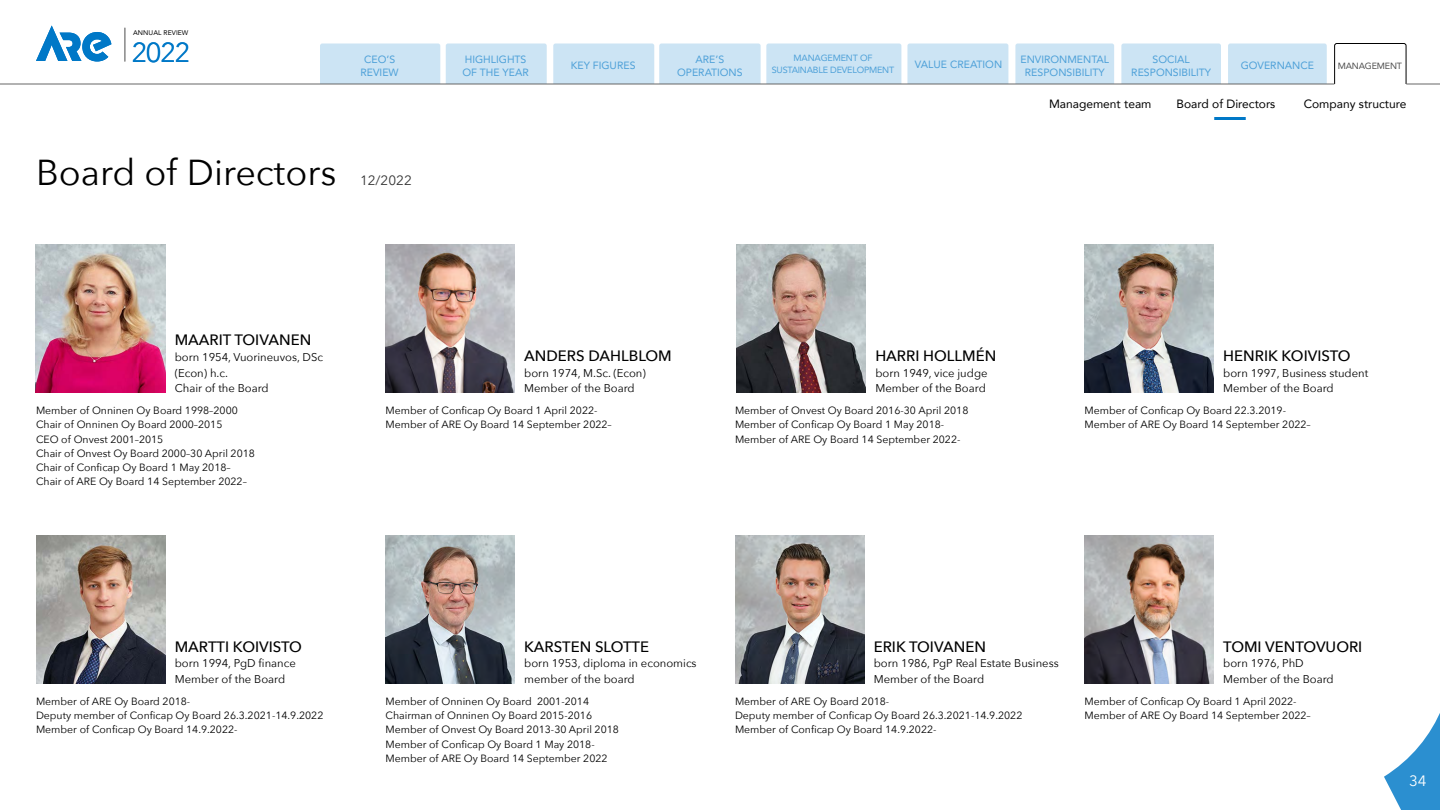
<style>
.page{position:relative;width:1440px;height:810px;background:#fff}
.page>*{position:absolute;margin:0;border:0;box-sizing:border-box;transform-origin:0 0}
.t1{font:36px "Avenir Next";color:#000}
.t2{font:300 27.45px "Avenir";color:#0078c7}
.t3{font:500 15px "Avenir Next";color:#000}
.t4{font:15px "Avenir Next";color:#fff}
.t5{font:13.5px "Avenir Next";color:#333}
.t6{font:12px "Avenir";color:#000}
.t7{font:11.25px/15.8px "Avenir Next";color:#000}
.t8{font:10.5px/14.2px "Avenir Next";color:#000}
.t9{font:10.5px/13.5px "Avenir";color:#4da0d8;text-align:center}
.t10{font:9px/12px "Avenir";letter-spacing:-.02em;color:#4da0d8;text-align:center}
.t11{font:9px "Avenir";letter-spacing:-.02em;color:#4d4d4d}
.t12{font:6.75px "Avenir";letter-spacing:.01em;color:#000}
</style>
<div class="page">
<svg style="left:51px;top:25px;width:1356px;height:58px"></svg>
<div style="left:766px;top:44px;width:135px;height:53px;background:#cce4f4;border-radius:2px"></div>
<div style="left:907px;top:44px;width:101px;height:53px;background:#cce4f4;border-radius:2px"></div>
<div style="left:1228px;top:44px;width:99px;height:53px;background:#cce4f4;border-radius:2px"></div>
<div style="left:320px;top:44px;width:120px;height:53px;background:#cce4f4;border-radius:2px"></div>
<div style="left:446px;top:44px;width:101px;height:53px;background:#cce4f4;border-radius:2px"></div>
<div style="left:553px;top:44px;width:101px;height:53px;background:#cce4f4;border-radius:2px"></div>
<div style="left:659px;top:44px;width:102px;height:53px;background:#cce4f4;border-radius:2px"></div>
<div style="left:1015px;top:44px;width:99px;height:53px;background:#cce4f4;border-radius:2px"></div>
<div style="left:1121px;top:44px;width:100px;height:53px;background:#cce4f4;border-radius:2px"></div>
<svg style="left:36px;top:26px;width:75px;height:36px"></svg>
<hr style="left:125px;top:28px;width:1px;height:34px;background:#858585">
<div style="left:1335px;top:44px;width:71px;height:53px;background:#fff;border-radius:2px"></div>
<div style="left:1334px;top:43px;width:72px;height:54px;border:1px solid #000;border-radius:2px"></div>
<div style="left:0;top:84px;width:1440px;height:726px;background:#fff"></div>
<hr style="left:0;top:84px;width:1334px;height:1px;background:#666">
<hr style="left:1406px;top:84px;width:34px;height:1px;background:#666">
<hr style="left:1214px;top:117px;width:32px;height:3px;background:#0078c7">
<svg style="left:1384px;top:713px;width:56px;height:97px"></svg>
<img style="left:36px;top:245px;width:129px;height:147px">
<img style="left:386px;top:245px;width:129px;height:147px">
<img style="left:737px;top:245px;width:129px;height:147px">
<img style="left:1084px;top:245px;width:130px;height:147px">
<img style="left:36px;top:535px;width:129px;height:148px">
<img style="left:386px;top:535px;width:129px;height:148px">
<img style="left:735px;top:535px;width:129px;height:148px">
<img style="left:1084px;top:535px;width:130px;height:148px">
<p class="t12" style="left:133px;top:27px;width:57px">ANNUAL REVIEW</p>
<h2 class="t2" style="left:132px;top:36px;width:59px">2022</h2>
<h1 class="t1" style="left:36px;top:142px;width:302px">Board of Directors</h1>
<p class="t9" style="left:361px;top:52px;width:40px">CEO’S<br>REVIEW</p>
<p class="t10" style="left:772px;top:52px;width:124px">MANAGEMENT OF<br>SUSTAINABLE DEVELOPMENT</p>
<p class="t11" style="left:1338px;top:58px;width:66px">MANAGEMENT</p>
<p class="t9" style="left:462px;top:52px;width:68px;text-align:left">HIGHLIGHTS<br>OF THE YEAR</p>
<p class="t9" style="left:571px;top:58px;width:66px">KEY FIGURES</p>
<p class="t9" style="left:915px;top:57px;width:89px">VALUE CREATION</p>
<p class="t9" style="left:1021px;top:52px;width:90px">ENVIRONMENTAL<br>RESPONSIBILITY</p>
<p class="t9" style="left:1131px;top:52px;width:81px">SOCIAL<br>RESPONSIBILITY</p>
<p class="t9" style="left:1241px;top:59px;width:75px">GOVERNANCE</p>
<p class="t9" style="left:677px;top:52px;width:67px">ARE’S<br>OPERATIONS</p>
<p class="t5" style="left:360px;top:168px;width:53px">12/2022</p>
<p class="t6" style="left:1049px;top:94px;width:104px">Management team</p>
<p class="t6" style="left:1177px;top:94px;width:100px">Board of Directors</p>
<p class="t6" style="left:1304px;top:94px;width:104px">Company structure</p>
<h3 class="t3" style="left:175px;top:327px;width:138px">MAARIT TOIVANEN</h3>
<p class="t7" style="left:175px;top:349px;width:150px">born 1954, Vuorineuvos, DSc (Econ) h.c.<br>Chair of the Board</p>
<p class="t8" style="left:36px;top:403px;width:220px">Member of Onninen Oy Board 1998–2000<br>Chair of Onninen Oy Board 2000–2015<br>CEO of Onvest 2001–2015<br>Chair of Onvest Oy Board 2000–30 April 2018<br>Chair of Conficap Oy Board 1 May 2018– Chair of ARE Oy Board 14 September 2022–</p>
<h3 class="t3" style="left:524px;top:343px;width:149px">ANDERS DAHLBLOM</h3>
<p class="t7" style="left:524px;top:364px;width:123px">born 1974, M.Sc. (Econ)<br>Member of the Board</p>
<p class="t8" style="left:386px;top:403px;width:228px">Member of Conficap Oy Board 1 April 2022-<br>Member of ARE Oy Board 14 September 2022–</p>
<h3 class="t3" style="left:875px;top:343px;width:122px">HARRI HOLLMÉN</h3>
<p class="t7" style="left:875px;top:364px;width:114px">born 1949, vice judge<br>Member of the Board</p>
<p class="t8" style="left:735px;top:403px;width:235px">Member of Onvest Oy Board 2016-30 April 2018<br>Member of Conficap Oy Board 1 May 2018-<br>Member of ARE Oy Board 14 September 2022-</p>
<h3 class="t3" style="left:1223px;top:343px;width:129px">HENRIK KOIVISTO</h3>
<p class="t7" style="left:1223px;top:364px;width:147px">born 1997, Business student<br>Member of the Board</p>
<p class="t8" style="left:1084px;top:403px;width:228px">Member of Conficap Oy Board 22.3.2019-<br>Member of ARE Oy Board 14 September 2022–</p>
<h3 class="t3" style="left:175px;top:634px;width:129px">MARTTI KOIVISTO</h3>
<p class="t7" style="left:175px;top:655px;width:123px">born 1994, PgD finance<br>Member of the Board</p>
<p class="t8" style="left:36px;top:694px;width:289px">Member of ARE Oy Board 2018-<br>Deputy member of Conficap Oy Board 26.3.2021-14.9.2022<br>Member of Conficap Oy Board 14.9.2022-</p>
<h3 class="t3" style="left:524px;top:634px;width:126px">KARSTEN SLOTTE</h3>
<p class="t7" style="left:524px;top:655px;width:174px">born 1953, diploma in economics member of the board</p>
<p class="t8" style="left:386px;top:694px;width:235px">Member of Onninen Oy Board 2001-2014<br>Chairman of Onninen Oy Board 2015-2016<br>Member of Onvest Oy Board 2013-30 April 2018<br>Member of Conficap Oy Board 1 May 2018- Member of ARE Oy Board 14 September 2022</p>
<h3 class="t3" style="left:874px;top:634px;width:114px">ERIK TOIVANEN</h3>
<p class="t7" style="left:874px;top:655px;width:186px">born 1986, PgP Real Estate Business<br>Member of the Board</p>
<p class="t8" style="left:735px;top:694px;width:289px">Member of ARE Oy Board 2018-<br>Deputy member of Conficap Oy Board 26.3.2021-14.9.2022<br>Member of Conficap Oy Board 14.9.2022-</p>
<h3 class="t3" style="left:1223px;top:634px;width:141px">TOMI VENTOVUORI</h3>
<p class="t7" style="left:1223px;top:655px;width:112px">born 1976, PhD<br>Member of the Board</p>
<p class="t8" style="left:1084px;top:694px;width:228px">Member of Conficap Oy Board 1 April 2022-<br>Member of ARE Oy Board 14 September 2022–</p>
<h3 class="t4" style="left:1409px;top:768px;width:19px">34</h3>
</div>
